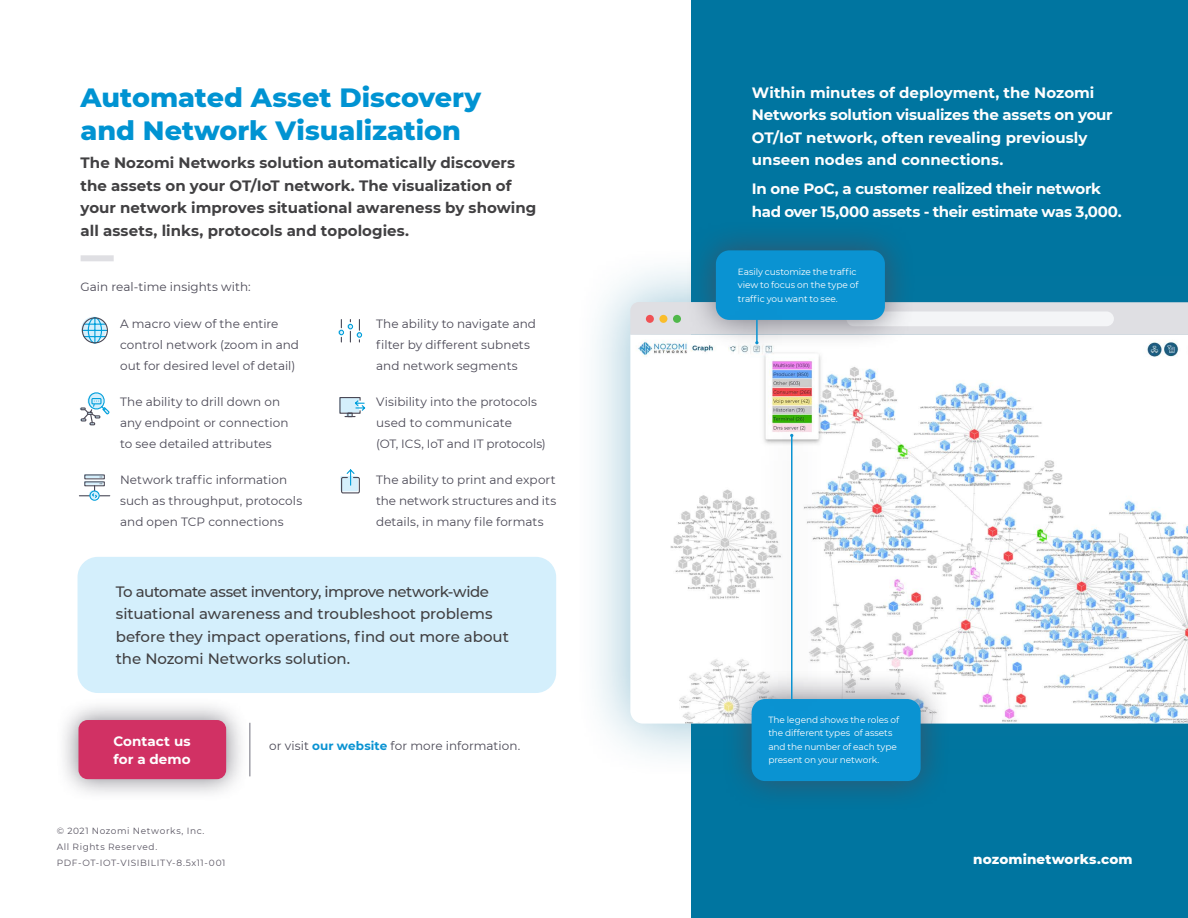
<style>
.page{position:relative;width:1188px;height:918px;background:#fff}
.page>*{position:absolute;margin:0;border:0;box-sizing:border-box;transform-origin:0 0}
.t1{font:800 27px/33px "Montserrat";color:#0093d2}
.t2{font:700 15px/22.5px "Montserrat";letter-spacing:-.01em;color:#fefefe}
.t3{font:700 15px/22.5px "Montserrat";color:#414042}
.t4{font:500 15px/22.5px "Montserrat";letter-spacing:-.005em;color:#414042}
.t5{font:800 13.5px "Montserrat";letter-spacing:.01em;color:#fefefe}
.t6{font:700 13.5px/18px "Montserrat";letter-spacing:.005em;color:#fefefe}
.t7{font:12px/21px "Montserrat";letter-spacing:.005em;color:#4b4956}
.t8{font:9px/13.5px "Montserrat";letter-spacing:-.005em;color:#fefefe}
.t9{font:9px/15.8px "Montserrat";letter-spacing:.07em;color:#585461}
.s1{font-weight:700;color:#0a93d2}
</style>
<div class="page">
<div style="left:78px;top:557px;width:478px;height:136px;background:#d4effc;border-radius:20px"></div>
<div style="left:691px;top:0;width:497px;height:918px;background:#0075a0"></div>
<svg style="left:80px;top:392px;width:30px;height:34px"></svg>
<svg style="left:339px;top:397px;width:27px;height:21px"></svg>
<svg style="left:338px;top:320px;width:24px;height:22px"></svg>
<div style="left:340px;top:476px;width:18px;height:15px;background:#d4effc"></div>
<div style="left:341px;top:477px;width:19px;height:16px;border:1px solid #4b4956"></div>
<svg style="left:346px;top:469px;width:10px;height:17px"></svg>
<svg style="left:84px;top:474px;width:19px;height:4px"></svg>
<svg style="left:79px;top:477px;width:31px;height:24px"></svg>
<svg style="left:81px;top:317px;width:27px;height:27px"></svg>
<div style="left:82px;top:317px;width:26px;height:26px;border:1px solid #4b4956;border-radius:50%"></div>
<div style="left:81px;top:255px;width:33px;height:6px;background:#dfdfe3"></div>
<div style="left:56px;top:697px;width:193px;height:105px;background:#4b4956;opacity:.7"></div>
<div style="left:78px;top:720px;width:148px;height:59px;background:#d13164;border-radius:9px"></div>
<hr style="left:249px;top:723px;width:1px;height:53px;background:#70707c">
<div style="left:574px;top:245px;width:614px;height:535px;background:#0e759f;opacity:.45"></div>
<img style="left:630px;top:335px;width:558px;height:389px">
<svg style="left:630px;top:302px;width:558px;height:33px;background:#dcdee2"></svg>
<div style="left:847px;top:311px;width:267px;height:15px;background:#f4f5f7;border-radius:7px"></div>
<div style="left:646px;top:315px;width:8px;height:8px;background:#f05154;border-radius:50%"></div>
<div style="left:659px;top:315px;width:8px;height:8px;background:#fabd2b;border-radius:50%"></div>
<div style="left:673px;top:315px;width:8px;height:8px;background:#50b84a;border-radius:50%"></div>
<div style="left:767px;top:410px;width:50px;height:51px;background:#4b4956;opacity:.75"></div>
<div style="left:732px;top:318px;width:50px;height:50px;background:#4b4956;opacity:.75"></div>
<div style="left:721px;top:669px;width:230px;height:143px;background:#4b4956;opacity:.75"></div>
<div style="left:752px;top:699px;width:169px;height:82px;background:#0a93d2;border-radius:14px"></div>
<div style="left:686px;top:220px;width:229px;height:130px;background:#4b4956;opacity:.75"></div>
<div style="left:716px;top:250px;width:169px;height:70px;background:#0a93d2;border-radius:14px"></div>
<div style="left:726px;top:294px;width:61px;height:72px;background:#4b4956;opacity:.75"></div>
<hr style="left:756px;top:316px;width:2px;height:27px;background:#0a93d2">
<div style="left:761px;top:413px;width:62px;height:309px;background:#4b4956;opacity:.75"></div>
<hr style="left:791px;top:436px;width:2px;height:263px;background:#0a93d2">
<h1 class="t1" style="left:81px;top:80px;width:402px">Automated Asset Discovery and Network Visualization</h1>
<p class="t3" style="left:81px;top:151px;width:457px">The Nozomi Networks solution automatically discovers the assets on your OT/IoT network. The visualization of your network improves situational awareness by showing all assets, links, protocols and topologies.</p>
<p class="t7" style="left:81px;top:276px;width:172px">Gain real-time insights with:</p>
<p class="t7" style="left:120px;top:313px;width:181px">A macro view of the entire control network (zoom in and out for desired level of detail)</p>
<p class="t7" style="left:120px;top:391px;width:170px">The ability to drill down on any endpoint or connection to see detailed attributes</p>
<p class="t7" style="left:120px;top:469px;width:184px">Network traffic information such as throughput, protocols and open TCP connections</p>
<p class="t7" style="left:376px;top:313px;width:161px">The ability to navigate and filter by different subnets and network segments</p>
<p class="t7" style="left:376px;top:391px;width:171px">Visibility into the protocols used to communicate<br>(OT, ICS, IoT and IT protocols)</p>
<p class="t7" style="left:376px;top:469px;width:182px;text-align:justify">The ability to print and export the network structures and its details, in many file formats</p>
<p class="t4" style="left:116px;top:579px;width:395px">To automate asset inventory, improve network-wide situational awareness and troubleshoot problems before they impact operations, find out more about the Nozomi Networks solution.</p>
<p class="t6" style="left:113px;top:731px;width:79px">Contact us for a demo</p>
<p class="t7" style="left:269px;top:735px;width:253px">or visit <span class="s1">our website</span> for more information.</p>
<p class="t9" style="left:57px;top:823px;width:170px">© 2021 Nozomi Networks, Inc.<br>All Rights Reserved.<br>PDF-OT-IOT-VISIBILITY-8.5x11-001</p>
<p class="t2" style="left:752px;top:80px;width:362px">Within minutes of deployment, the Nozomi Networks solution visualizes the assets on your OT/IoT network, often revealing previously unseen nodes and connections.</p>
<p class="t2" style="left:752px;top:177px;width:371px">In one PoC, a customer realized their network had over 15,000 assets - their estimate was 3,000.</p>
<p class="t8" style="left:738px;top:264px;width:122px">Easily customize the traffic view to focus on the type of traffic you want to see.</p>
<p class="t8" style="left:768px;top:713px;width:132px">The legend shows the roles of the different types of assets and the number of each type present on your network.</p>
<p class="t5" style="left:973px;top:850px;width:161px">nozominetworks.com</p>
</div>
